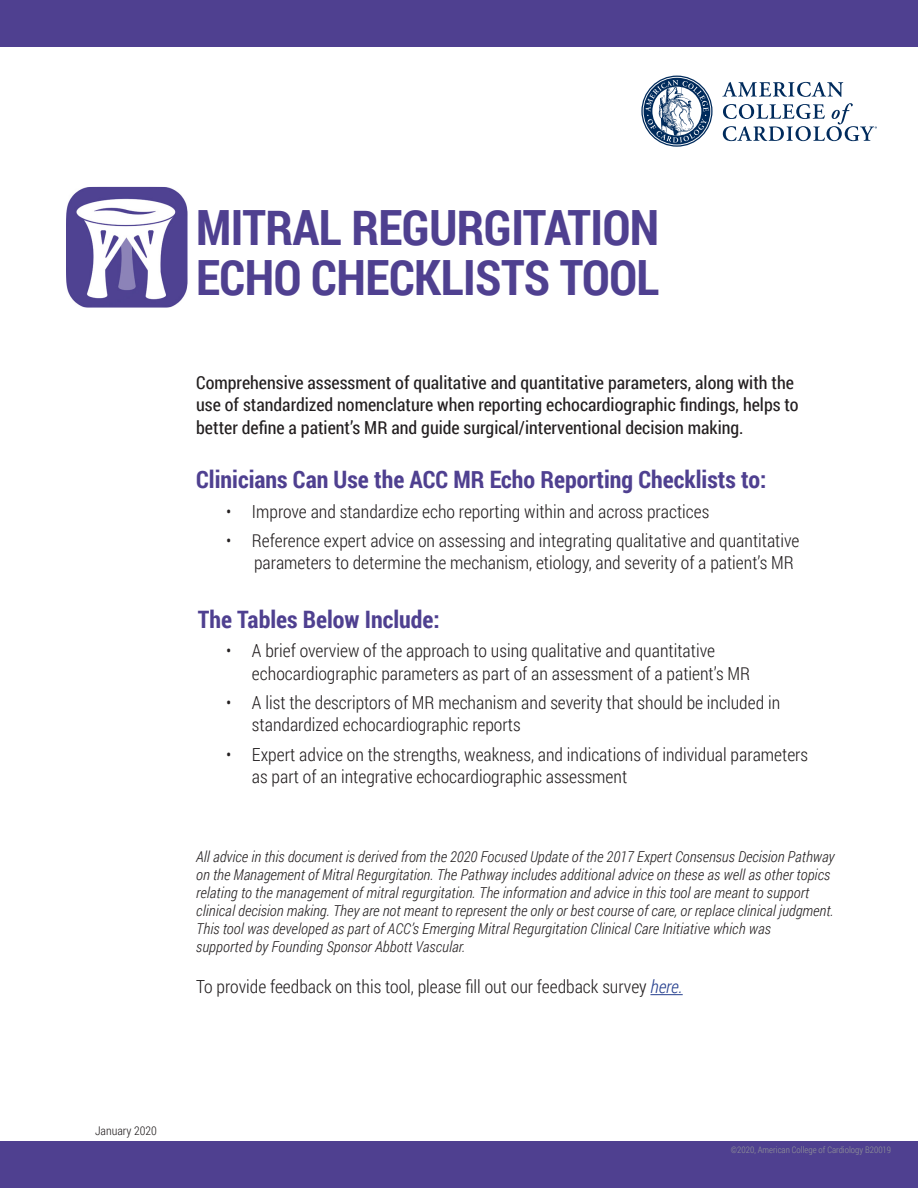
<style>
.page{position:relative;width:918px;height:1188px;background:#fff}
.page>*{position:absolute;margin:0;border:0;box-sizing:border-box;transform-origin:0 0}
.t1{font:700 48.6px/49.5px "Roboto Condensed";letter-spacing:-.01em;color:#4f4090}
.Table_Copy{font:700 24px "Roboto Condensed";color:#4f4090}
.Table_Copy-2{font:300 18px/22.5px "Roboto Condensed";color:#231f20}
.Table_Copy-3{font:18px/22.5px "Roboto Condensed";color:#231f20}
.cover_body_copy{font:300 18px "Roboto Condensed";color:#231f20}
.cover_body_copy-2{font:italic 300 15px/18px "Roboto Condensed";letter-spacing:.005em;color:#231f20}
.table_copy_bullet{font:300 12px "Roboto Condensed";color:#231f20}
.t2{font:300 9px "Roboto Condensed";color:#939598}
.s1{font-style:italic;color:#253f8e}
</style>
<div class="page">
<div style="left:0;top:0;width:918px;height:47px;background:#4f4090"></div>
<div style="left:0;top:1141px;width:918px;height:47px;background:#4f4090"></div>
<svg style="left:722px;top:82px;width:121px;height:15px"></svg>
<svg style="left:641px;top:76px;width:72px;height:71px"></svg>
<svg style="left:723px;top:103px;width:154px;height:38px"></svg>
<hr style="left:650px;top:994px;width:33px;height:1px;background:#253f8e">
<img style="left:66px;top:187px;width:122px;height:121px">
<p class="t1" style="left:196px;top:201px;width:465px">MITRAL REGURGITATION<br>ECHO CHECKLISTS TOOL</p>
<p class="Table_Copy-3" style="left:196px;top:371px;width:604px">Comprehensive assessment of qualitative and quantitative parameters, along with the use of standardized nomenclature when reporting echocardiographic findings, helps to better define a patient’s MR and guide surgical/interventional decision making.</p>
<p class="Table_Copy" style="left:196px;top:463px;width:572px">Clinicians Can Use the ACC MR Echo Reporting Checklists to:</p>
<p class="Table_Copy-2" style="left:226px;top:499px;width:485px">• Improve and standardize echo reporting within and across practices</p>
<p class="Table_Copy-2" style="left:254px;top:529px;width:547px;text-indent:-28px">• Reference expert advice on assessing and integrating qualitative and quantitative parameters to determine the mechanism, etiology, and severity of a patient’s MR</p>
<p class="Table_Copy" style="left:198px;top:603px;width:244px">The Tables Below Include:</p>
<p class="Table_Copy-2" style="left:252px;top:639px;width:500px;text-indent:-26px">• A brief overview of the approach to using qualitative and quantitative echocardiographic parameters as part of an assessment of a patient’s MR</p>
<p class="Table_Copy-2" style="left:252px;top:691px;width:530px;text-indent:-26px">• A list the descriptors of MR mechanism and severity that should be included in standardized echocardiographic reports</p>
<p class="Table_Copy-2" style="left:252px;top:742px;width:558px;text-indent:-26px">• Expert advice on the strengths, weakness, and indications of individual parameters as part of an integrative echocardiographic assessment</p>
<p class="cover_body_copy-2" style="left:196px;top:847px;width:640px">All advice in this document is derived from the 2020 Focused Update of the 2017 Expert Consensus Decision Pathway on the Management of Mitral Regurgitation. The Pathway includes additional advice on these as well as other topics relating to the management of mitral regurgitation. The information and advice in this tool are meant to support clinical decision making. They are not meant to represent the only or best course of care, or replace clinical judgment.<br>This tool was developed as part of ACC’s Emerging Mitral Regurgitation Clinical Care Initiative which was<br>supported by Founding Sponsor Abbott Vascular.</p>
<p class="cover_body_copy" style="left:196px;top:974px;width:488px">To provide feedback on this tool, please fill out our feedback survey <span class="s1">here.</span></p>
<p class="table_copy_bullet" style="left:95px;top:1123px;width:63px">January 2020</p>
<p class="t2" style="left:731px;top:1143px;width:162px">©2020, American College of Cardiology B20019</p>
</div>
